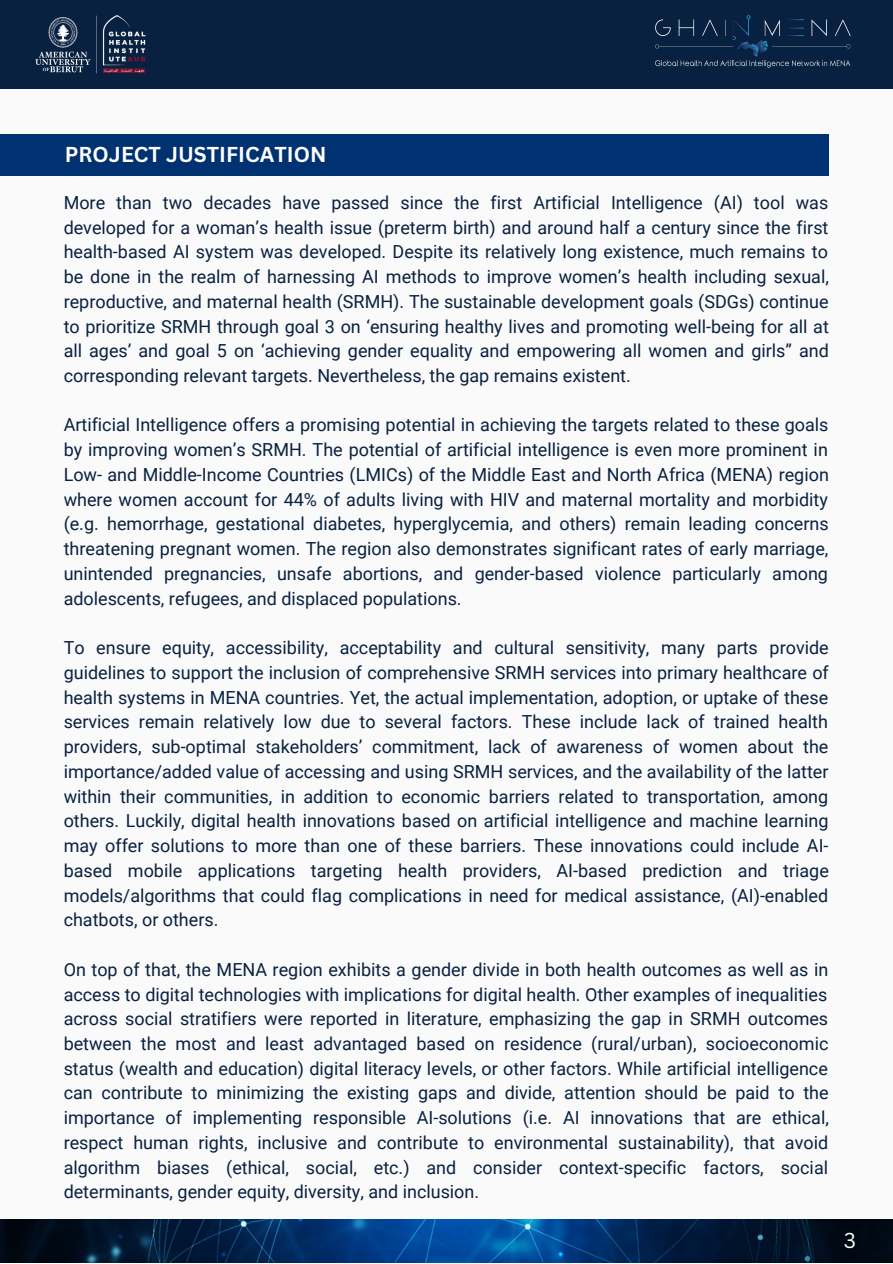
<style>
.page{position:relative;width:893px;height:1264px;background:#fff}
.page>*{position:absolute;margin:0;border:0;box-sizing:border-box;transform-origin:0 0}
.t1{font:700 21px "Canva Sans";color:#fff}
.t2{font:21px "Canva Sans";color:#fff}
.t3{font:18px/24.8px "Roboto";color:#092140;text-align:justify}
</style>
<div class="page">
<div style="left:0;top:0;width:892px;height:1262px;background:#fafafa"></div>
<div style="left:0;top:0;width:892px;height:89px;background:#092140"></div>
<img style="left:35px;top:15px;width:111px;height:59px">
<img style="left:655px;top:15px;width:196px;height:53px">
<img style="left:0;top:1219px;width:892px;height:43px">
<div style="left:0;top:134px;width:828px;height:42px;background:#003271"></div>
<p class="t1" style="left:65px;top:140px;width:263px">PROJECT JUSTIFICATION</p>
<p class="t3" style="left:64px;top:190px;width:766px">More than two decades have passed since the first Artificial Intelligence (AI) tool was developed for a woman’s health issue (preterm birth) and around half a century since the first health-based AI system was developed. Despite its relatively long existence, much remains to be done in the realm of harnessing AI methods to improve women’s health including sexual, reproductive, and maternal health (SRMH). The sustainable development goals (SDGs) continue to prioritize SRMH through goal 3 on ‘ensuring healthy lives and promoting well-being for all at all ages’ and goal 5 on ‘achieving gender equality and empowering all women and girls” and corresponding relevant targets. Nevertheless, the gap remains existent.</p>
<p class="t3" style="left:64px;top:413px;width:766px">Artificial Intelligence offers a promising potential in achieving the targets related to these goals by improving women’s SRMH. The potential of artificial intelligence is even more prominent in Low- and Middle-Income Countries (LMICs) of the Middle East and North Africa (MENA) region where women account for 44% of adults living with HIV and maternal mortality and morbidity (e.g. hemorrhage, gestational diabetes, hyperglycemia, and others) remain leading concerns threatening pregnant women. The region also demonstrates significant rates of early marriage, unintended pregnancies, unsafe abortions, and gender-based violence particularly among adolescents, refugees, and displaced populations.</p>
<p class="t3" style="left:64px;top:635px;width:766px">To ensure equity, accessibility, acceptability and cultural sensitivity, many parts provide guidelines to support the inclusion of comprehensive SRMH services into primary healthcare of health systems in MENA countries. Yet, the actual implementation, adoption, or uptake of these services remain relatively low due to several factors. These include lack of trained health providers, sub-optimal stakeholders’ commitment, lack of awareness of women about the importance/added value of accessing and using SRMH services, and the availability of the latter within their communities, in addition to economic barriers related to transportation, among others. Luckily, digital health innovations based on artificial intelligence and machine learning may offer solutions to more than one of these barriers. These innovations could include AI&shy;based mobile applications targeting health providers, AI-based prediction and triage models/algorithms that could flag complications in need for medical assistance, (AI)-enabled chatbots, or others.</p>
<p class="t3" style="left:64px;top:957px;width:766px">On top of that, the MENA region exhibits a gender divide in both health outcomes as well as in access to digital technologies with implications for digital health. Other examples of inequalities across social stratifiers were reported in literature, emphasizing the gap in SRMH outcomes between the most and least advantaged based on residence (rural/urban), socioeconomic status (wealth and education) digital literacy levels, or other factors. While artificial intelligence can contribute to minimizing the existing gaps and divide, attention should be paid to the importance of implementing responsible AI-solutions (i.e. AI innovations that are ethical, respect human rights, inclusive and contribute to environmental sustainability), that avoid algorithm biases (ethical, social, etc.) and consider context-specific factors, social determinants, gender equity, diversity, and inclusion.</p>
<p class="t2" style="left:843px;top:1225px;width:14px">3</p>
</div>
